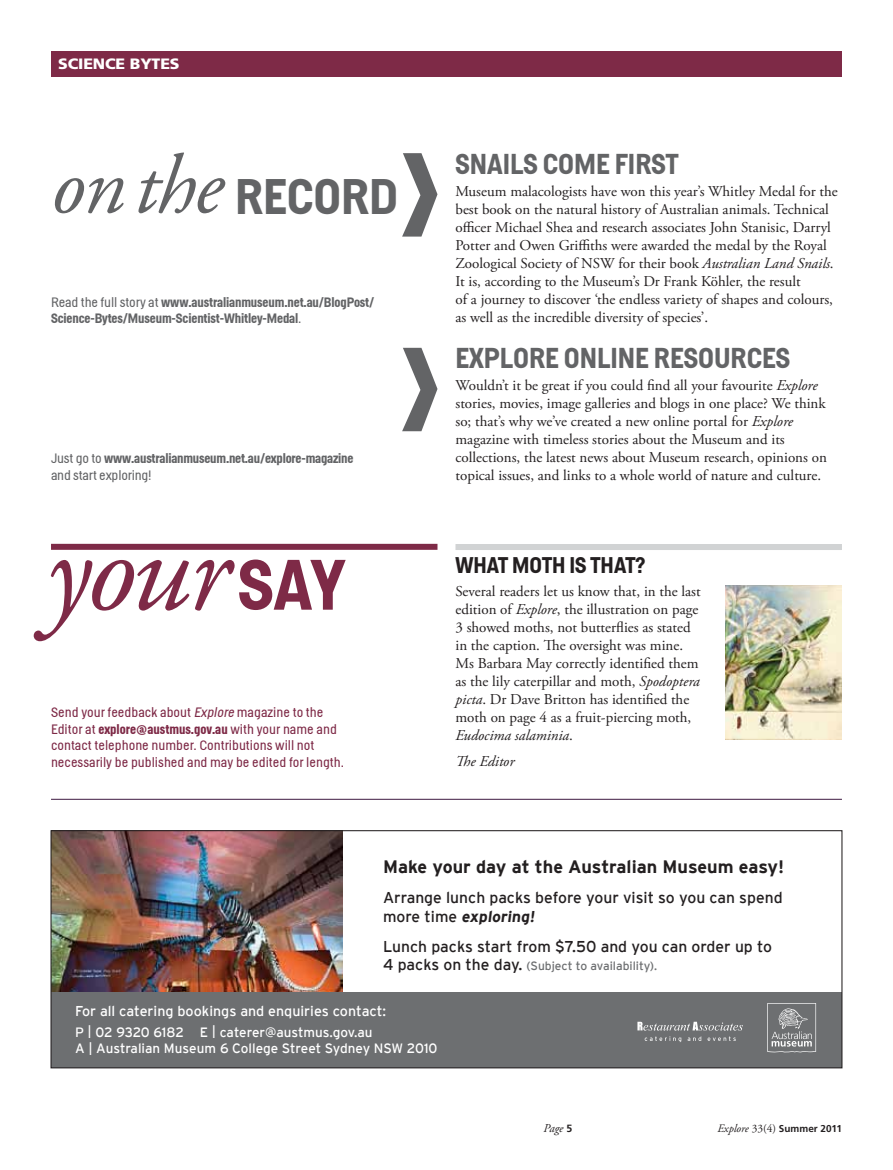
<style>
.page{position:relative;width:893px;height:1170px;background:#fff}
.page>*{position:absolute;margin:0;border:0;box-sizing:border-box;transform-origin:0 0}
.t1{font:italic 120px "Adobe Garamond Pro";color:#7e2a47}
.t2{font:700 49.5px "Helsinki";color:#636466}
.t3{font:700 28.5px "Helsinki";color:#636466}
.t4{font:700 22.5px "Helsinki";color:#231f20}
.t5{font:700 18px "Interstate";color:#231f20}
.t6{font:15.6px/18.8px "Interstate";color:#231f20}
.t7{font:15px/18px "Adobe Garamond Pro";color:#231f20}
.t8{font:900 15px "Frutiger LT Std";color:#fff;scale:1.06 1}
.t9{font:italic 15px "Adobe Garamond Pro";color:#231f20}
.t10{font:14.25px "Interstate";color:#fff}
.t11{font:13.5px/16.5px "Helsinki";color:#7e2a47}
.t12{font:700 13.5px/16.5px "Helsinki";letter-spacing:-.01em;color:#636466}
.t13{font:13.5px/16.5px "Interstate";color:#fff}
.t14{font:12px "Interstate";color:#6d6f71}
.t15{font:italic 12px "Adobe Garamond Pro";color:#231f20}
.t16{font:700 10.05px "Frutiger LT Std";color:#231f20}
.s1{font-family:"Adobe Garamond Pro";font-weight:400;font-style:italic;font-size:83.4px}
.s2{font-weight:400}
.s3{font-family:"Helsinki";font-weight:700;font-style:normal;font-size:70.5px}
.s4{font-style:italic}
.s5{font-weight:700}
.s6{font-size:15.6px;color:#231f20}
.s7{font-size:18.3px}
.s8{font-family:"Frutiger LT Std";font-weight:700;font-style:normal;font-size:10.5px}
.s9{font-family:"Adobe Garamond Pro";font-weight:400;font-style:italic;font-size:11.4px}
.s10{font-family:"Adobe Garamond Pro";font-weight:400;font-size:11.4px}
</style>
<div class="page">
<div style="left:51px;top:544px;width:386px;height:6px;background:#7e2a47"></div>
<div style="left:51px;top:51px;width:791px;height:26px;background:#7e2a47"></div>
<div style="left:455px;top:544px;width:387px;height:6px;background:#d1d3d4"></div>
<hr style="left:51px;top:798px;width:791px;height:1px;background:#47244a">
<svg style="left:402px;top:153px;width:35px;height:83px"></svg>
<svg style="left:402px;top:348px;width:35px;height:83px"></svg>
<img style="left:52px;top:832px;width:290px;height:159px">
<div style="left:51px;top:991px;width:791px;height:76px;background:#6d6f71"></div>
<svg style="left:767px;top:1003px;width:49px;height:49px"></svg>
<svg style="left:637px;top:1021px;width:106px;height:9px"></svg>
<svg style="left:645px;top:1036px;width:36px;height:6px"></svg>
<svg style="left:688px;top:1036px;width:13px;height:4px"></svg>
<svg style="left:708px;top:1036px;width:28px;height:4px"></svg>
<div style="left:50px;top:830px;width:792px;height:238px;border:1px solid #231f20"></div>
<img style="left:725px;top:585px;width:117px;height:154px">
<p class="t8" style="left:58px;top:55px;width:10px">SCIENCE</p>
<p class="t8" style="left:130px;top:55px;width:31px">BYTES</p>
<p class="t2" style="left:51px;top:166px;width:212px"><span class="s1">on the</span> RECORD</p>
<p class="t12" style="left:51px;top:293px;width:325px"><span class="s2">Read the full story at</span> www.australianmuseum.net.au/BlogPost/<br>Science-Bytes/Museum-Scientist-Whitley-Medal<span class="s2">.</span></p>
<p class="t12" style="left:51px;top:449px;width:304px"><span class="s2">Just go to</span> www.australianmuseum.net.au/explore-magazine <span class="s2">and start exploring!</span></p>
<p class="t1" style="left:46px;top:499px;width:265px">your <span class="s3">SAY</span></p>
<p class="t11" style="left:51px;top:703px;width:295px">Send your feedback about <span class="s4">Explore</span> magazine to the Editor at <span class="s5">explore@austmus.gov.au</span> with your name and contact telephone number. Contributions will not necessarily be published and may be edited for length.</p>
<p class="t3" style="left:455px;top:147px;width:225px">Snails come first</p>
<p class="t7" style="left:455px;top:183px;width:384px">Museum malacologists have won this year’s Whitley Medal for the best book on the natural history of Australian animals. Technical officer Michael Shea and research associates John Stanisic, Darryl Potter and Owen Griffiths were awarded the medal by the Royal Zoological Society of NSW for their book <span class="s4">Australian Land Snails</span>.<br>It is, according to the Museum’s Dr Frank Köhler, the result<br>of a journey to discover ‘the endless variety of shapes and colours, as well as the incredible diversity of species’.</p>
<p class="t3" style="left:455px;top:340px;width:333px">Explore online resources</p>
<p class="t7" style="left:455px;top:376px;width:373px">Wouldn’t it be great if you could find all your favourite <span class="s4">Explore </span>stories, movies, image galleries and blogs in one place? We think so; that’s why we’ve created a new online portal for <span class="s4">Explore </span>magazine with timeless stories about the Museum and its collections, the latest news about Museum research, opinions on topical issues, and links to a whole world of nature and culture.</p>
<p class="t4" style="left:455px;top:551px;width:191px">What moth is that?</p>
<p class="t7" style="left:455px;top:582px;width:247px">Several readers let us know that, in the last edition of <span class="s4">Explore</span>, the illustration on page 3 showed moths, not butterflies as stated in the caption. The oversight was mine.<br>Ms Barbara May correctly identified them as the lily caterpillar and moth, <span class="s4">Spodoptera picta</span>. Dr Dave Britton has identified the moth on page 4 as a fruit-piercing moth, <span class="s4">Eudocima salaminia</span>.</p>
<p class="t9" style="left:455px;top:752px;width:61px">The Editor</p>
<p class="t5" style="left:383px;top:856px;width:403px">Make your day at the Australian Museum easy!</p>
<p class="t6" style="left:383px;top:887px;width:401px">Arrange lunch packs before your visit so you can spend more time <span class="s5">exploring!</span></p>
<p class="t6" style="left:383px;top:936px;width:390px">Lunch packs start from $7.50 and you can order up to</p>
<p class="t14" style="left:383px;top:959px;width:276px"><span class="s6">4 packs on the day.</span> (Subject to availability).</p>
<p class="t10" style="left:75px;top:1002px;width:313px">For all catering bookings and enquiries contact:</p>
<p class="t13" style="left:75px;top:1023px;width:364px">P <span class="s7">I</span> 02 9320 6182 E <span class="s7">I</span> caterer@austmus.gov.au<br>A <span class="s7">I</span> Australian Museum 6 College Street Sydney NSW 2010</p>
<p class="t15" style="left:543px;top:1120px;width:30px">Page <span class="s8">5</span></p>
<p class="t16" style="left:717px;top:1122px;width:126px"><span class="s9">Explore</span> <span class="s10">33(4)</span> Summer 2011</p>
</div>
